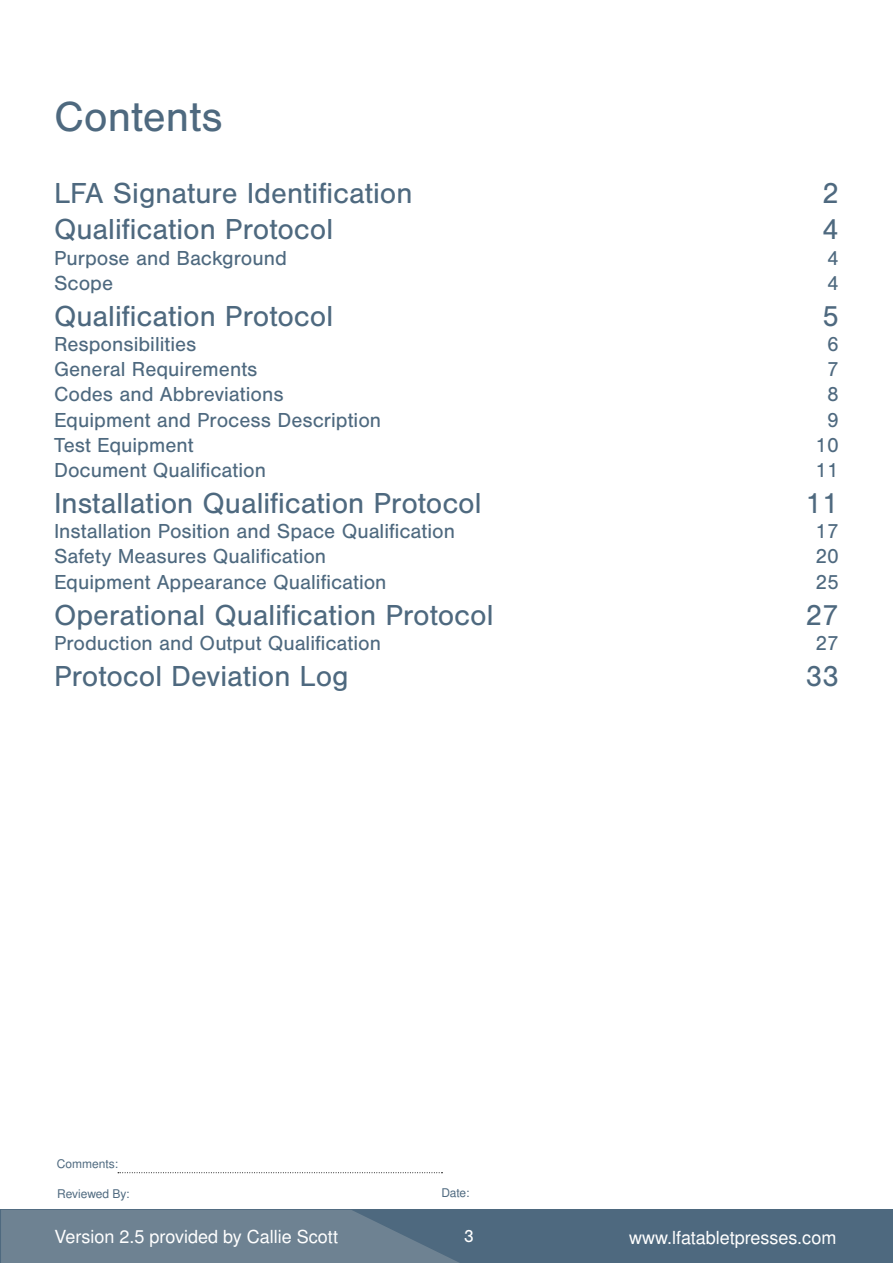
<style>
.page{position:relative;width:893px;height:1263px;background:#fff}
.page>*{position:absolute;margin:0;border:0;box-sizing:border-box;transform-origin:0 0}
.t1{font:43.5px "Nimbus San";color:#4e697f}
.t2{font:30px "Nimbus San";color:#4e697f}
.t3{font:21px "Nimbus San";color:#4e697f}
.t4{font:18px "Nimbus San L";color:#fff}
.t5{font:18px "Nimbus San";color:#fff}
.t6{font:12px "Nimbus San L";color:#4e697f}
</style>
<div class="page">
<hr style="left:0;top:1210px;width:2px;height:53px;background:#4e697f">
<div style="left:2px;top:1210px;width:891px;height:53px;background:#4e697f"></div>
<svg style="left:1px;top:1210px;width:458px;height:53px;background:#6a7f8f"></svg>
<svg style="left:118px;top:1172px;width:324px;height:1px"></svg>
<p class="t1" style="left:54px;top:93px;width:170px">Contents</p>
<p class="t2" style="left:54px;top:177px;width:360px">LFA Signature Identification</p>
<p class="t2" style="left:822px;top:177px;width:18px">2</p>
<p class="t2" style="left:54px;top:213px;width:281px">Qualification Protocol</p>
<p class="t2" style="left:822px;top:213px;width:18px">4</p>
<p class="t3" style="left:54px;top:246px;width:234px">Purpose and Background</p>
<p class="t3" style="left:827px;top:246px;width:13px">4</p>
<p class="t3" style="left:54px;top:271px;width:61px">Scope</p>
<p class="t3" style="left:827px;top:271px;width:13px">4</p>
<p class="t2" style="left:54px;top:299px;width:281px">Qualification Protocol</p>
<p class="t2" style="left:822px;top:299px;width:18px">5</p>
<p class="t3" style="left:54px;top:333px;width:144px">Responsibilities</p>
<p class="t3" style="left:827px;top:333px;width:13px">6</p>
<p class="t3" style="left:54px;top:358px;width:205px">General Requirements</p>
<p class="t3" style="left:827px;top:358px;width:13px">7</p>
<p class="t3" style="left:54px;top:383px;width:231px">Codes and Abbreviations</p>
<p class="t3" style="left:827px;top:383px;width:13px">8</p>
<p class="t3" style="left:54px;top:408px;width:329px">Equipment and Process Description</p>
<p class="t3" style="left:827px;top:408px;width:13px">9</p>
<p class="t3" style="left:54px;top:433px;width:141px">Test Equipment</p>
<p class="t3" style="left:815px;top:433px;width:25px">10</p>
<p class="t3" style="left:54px;top:459px;width:214px">Document Qualification</p>
<p class="t3" style="left:815px;top:459px;width:25px">11</p>
<p class="t2" style="left:54px;top:487px;width:429px">Installation Qualification Protocol</p>
<p class="t2" style="left:805px;top:487px;width:35px">11</p>
<p class="t3" style="left:54px;top:520px;width:403px">Installation Position and Space Qualification</p>
<p class="t3" style="left:815px;top:520px;width:25px">17</p>
<p class="t3" style="left:54px;top:545px;width:274px">Safety Measures Qualification</p>
<p class="t3" style="left:815px;top:545px;width:25px">20</p>
<p class="t3" style="left:54px;top:570px;width:334px">Equipment Appearance Qualification</p>
<p class="t3" style="left:815px;top:570px;width:25px">25</p>
<p class="t2" style="left:54px;top:598px;width:441px">Operational Qualification Protocol</p>
<p class="t2" style="left:805px;top:598px;width:35px">27</p>
<p class="t3" style="left:54px;top:631px;width:329px">Production and Output Qualification</p>
<p class="t3" style="left:815px;top:631px;width:25px">27</p>
<p class="t2" style="left:54px;top:659px;width:296px">Protocol Deviation Log</p>
<p class="t2" style="left:805px;top:659px;width:35px">33</p>
<p class="t6" style="left:57px;top:1155px;width:63px">Comments:</p>
<p class="t6" style="left:57px;top:1184px;width:74px">Reviewed By:</p>
<p class="t6" style="left:441px;top:1184px;width:30px">Date:</p>
<p class="t5" style="left:456px;top:1225px;width:12px">3</p>
<p class="t4" style="left:54px;top:1224px;width:285px">Version 2.5 provided by Callie Scott</p>
<p class="t5" style="left:464px;top:1226px;width:12px">3</p>
<p class="t4" style="left:629px;top:1224px;width:209px">www.lfatabletpresses.com</p>
</div>
